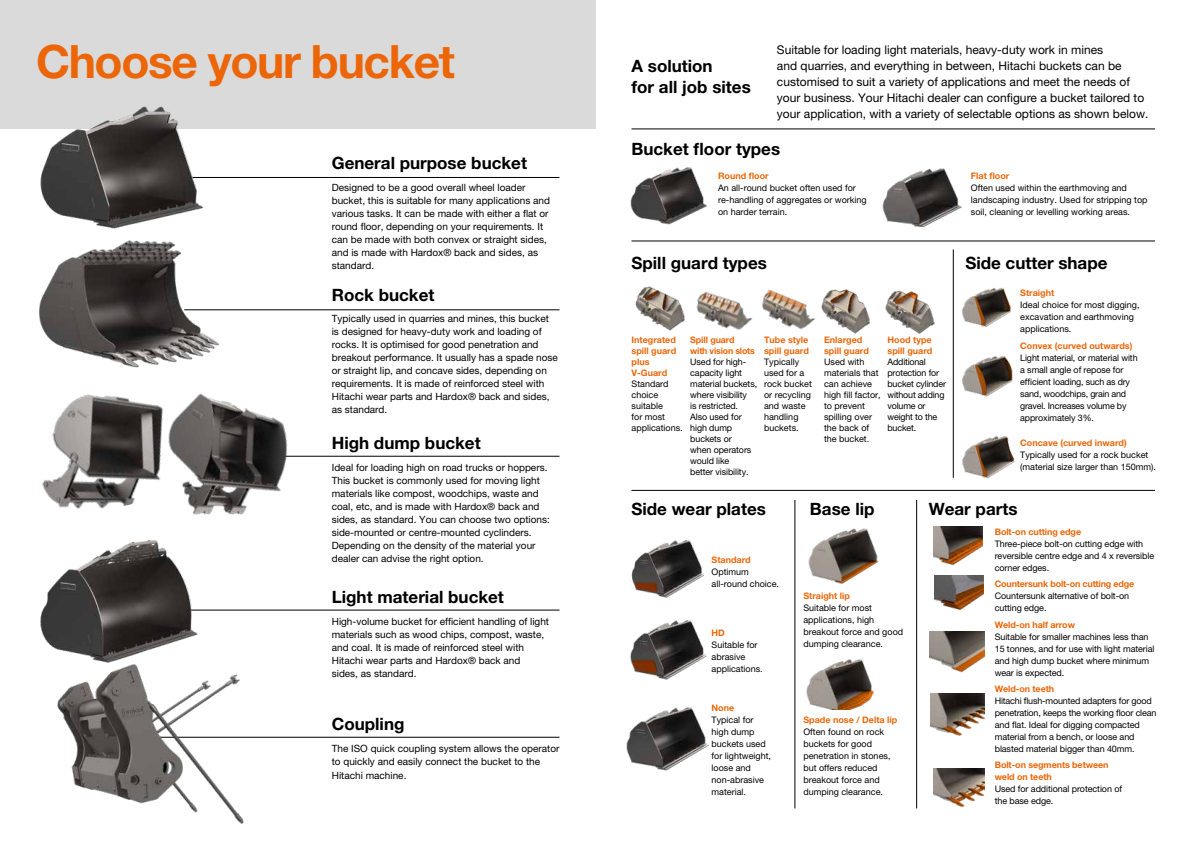
<style>
.page{position:relative;width:1191px;height:842px;background:#fff}
.page>*{position:absolute;margin:0;border:0;box-sizing:border-box;transform-origin:0 0}
.t1{font:700 46px "Helvetica Neue LT Pro";letter-spacing:-.03em;color:#ec6608}
.t2{font:700 17px "Helvetica Neue LT Pro";color:#000}
.t3{font:12px/16px "Helvetica Neue LT Pro";color:#000}
.t4{font:10px/13px "Helvetica Neue LT Pro";color:#000}
.t5{font:9px/12px "Helvetica Neue LT Pro";color:#000}
.t6{font:700 9px/11px "Helvetica Neue LT Pro";color:#ec6608}
.t7{font:9px/11px "Helvetica Neue LT Pro";letter-spacing:-.02em;color:#000}
.t8{font:700 9px/11px "Helvetica Neue LT Pro";letter-spacing:-.02em;color:#ec6608}
</style>
<div class="page">
<div style="left:0;top:0;width:595px;height:128px;background:#dadada"></div>
<hr style="left:168px;top:177px;width:391px;height:1px;background:#000">
<hr style="left:184px;top:309px;width:375px;height:1px;background:#000">
<hr style="left:631px;top:490px;width:524px;height:1px;background:#000">
<hr style="left:631px;top:240px;width:524px;height:1px;background:#000">
<hr style="left:631px;top:128px;width:524px;height:1px;background:#000">
<hr style="left:199px;top:456px;width:360px;height:1px;background:#000">
<hr style="left:131px;top:737px;width:428px;height:1px;background:#000">
<img style="left:4px;top:106px;width:220px;height:123px">
<img style="left:39px;top:240px;width:230px;height:119px">
<hr style="left:952px;top:249px;width:1px;height:229px;background:#000">
<hr style="left:794px;top:500px;width:1px;height:308px;background:#000">
<hr style="left:916px;top:500px;width:1px;height:308px;background:#000">
<hr style="left:184px;top:610px;width:375px;height:1px;background:#000">
<img style="left:962px;top:287px;width:50px;height:40px">
<img style="left:962px;top:436px;width:53px;height:43px">
<img style="left:962px;top:356px;width:51px;height:41px">
<img style="left:40px;top:540px;width:202px;height:120px">
<img style="left:57px;top:660px;width:203px;height:164px">
<img style="left:42px;top:394px;width:67px;height:115px">
<img style="left:109px;top:346px;width:210px;height:169px">
<img style="left:762px;top:289px;width:53px;height:41px">
<img style="left:808px;top:528px;width:70px;height:56px">
<img style="left:806px;top:659px;width:68px;height:50px">
<img style="left:626px;top:707px;width:83px;height:64px">
<img style="left:631px;top:540px;width:73px;height:58px">
<img style="left:630px;top:620px;width:77px;height:60px">
<img style="left:933px;top:527px;width:49px;height:39px">
<img style="left:933px;top:768px;width:51px;height:39px">
<img style="left:934px;top:575px;width:49px;height:35px">
<img style="left:930px;top:631px;width:54px;height:42px">
<img style="left:930px;top:694px;width:54px;height:42px">
<img style="left:821px;top:289px;width:49px;height:45px">
<img style="left:885px;top:290px;width:50px;height:44px">
<img style="left:882px;top:168px;width:80px;height:60px">
<img style="left:635px;top:286px;width:50px;height:45px">
<img style="left:630px;top:167px;width:77px;height:58px">
<img style="left:696px;top:291px;width:56px;height:39px">
<h1 class="t1" style="left:36px;top:33px;width:420px">Choose your bucket</h1>
<h2 class="t2" style="left:332px;top:153px;width:197px">General purpose bucket</h2>
<p class="t4" style="left:332px;top:181px;width:220px">Designed to be a good overall wheel loader bucket, this is suitable for many applications and various tasks. It can be made with either a flat or round floor, depending on your requirements. It can be made with both convex or straight sides, and is made with Hardox® back and sides, as standard.</p>
<h2 class="t2" style="left:332px;top:284px;width:104px">Rock bucket</h2>
<p class="t4" style="left:332px;top:312px;width:227px">Typically used in quarries and mines, this bucket is designed for heavy-duty work and loading of rocks. It is optimised for good penetration and breakout performance. It usually has a spade nose or straight lip, and concave sides, depending on requirements. It is made of reinforced steel with Hitachi wear parts and Hardox® back and sides, as standard.</p>
<h2 class="t2" style="left:332px;top:433px;width:150px">High dump bucket</h2>
<p class="t4" style="left:332px;top:461px;width:220px">Ideal for loading high on road trucks or hoppers.<br>This bucket is commonly used for moving light materials like compost, woodchips, waste and coal, etc, and is made with Hardox® back and sides, as standard. You can choose two options: side-mounted or centre-mounted cyclinders.<br>Depending on the density of the material your dealer can advise the right option.</p>
<h2 class="t2" style="left:332px;top:587px;width:174px">Light material bucket</h2>
<p class="t4" style="left:332px;top:615px;width:219px">High-volume bucket for efficient handling of light materials such as wood chips, compost, waste, and coal. It is made of reinforced steel with Hitachi wear parts and Hardox® back and sides, as standard.</p>
<h2 class="t2" style="left:332px;top:714px;width:74px">Coupling</h2>
<p class="t4" style="left:332px;top:742px;width:229px">The ISO quick coupling system allows the operator to quickly and easily connect the bucket to the</p>
<p class="t4" style="left:332px;top:769px;width:76px">Hitachi machine.</p>
<p class="t3" style="left:777px;top:41px;width:373px">Suitable for loading light materials, heavy-duty work in mines<br>and quarries, and everything in between, Hitachi buckets can be customised to suit a variety of applications and meet the needs of your business. Your Hitachi dealer can configure a bucket tailored to your application, with a variety of selectable options as shown below.</p>
<h2 class="t2" style="left:631px;top:139px;width:150px">Bucket floor types</h2>
<h2 class="t2" style="left:631px;top:55px;width:83px">A solution</h2>
<h2 class="t2" style="left:631px;top:76px;width:121px">for all job sites</h2>
<p class="t6" style="left:718px;top:170px;width:52px">Round floor</p>
<p class="t5" style="left:718px;top:182px;width:150px">An all-round bucket often used for re-handling of aggregates or working on harder terrain.</p>
<h2 class="t2" style="left:631px;top:252px;width:137px">Spill guard types</h2>
<p class="t6" style="left:631px;top:334px;width:46px">Integrated spill guard plus<br>V-Guard</p>
<p class="t5" style="left:631px;top:378px;width:53px;line-height:11px">Standard choice suitable<br>for most applications.</p>
<p class="t8" style="left:690px;top:334px;width:66px">Spill guard<br>with vision slots</p>
<p class="t5" style="left:690px;top:356px;width:68px;line-height:11px">Used for high&shy;capacity light material buckets, where visibility<br>is restricted.<br>Also used for high dump buckets or<br>when operators would like<br>better visibility.</p>
<p class="t6" style="left:764px;top:334px;width:46px">Tube style spill guard</p>
<p class="t5" style="left:764px;top:356px;width:49px;line-height:11px">Typically used for a rock bucket or recycling and waste handling buckets.</p>
<p class="t6" style="left:887px;top:334px;width:46px">Hood type spill guard</p>
<p class="t7" style="left:887px;top:356px;width:60px">Additional protection for bucket cylinder without adding volume or weight to the bucket.</p>
<p class="t6" style="left:824px;top:334px;width:46px">Enlarged spill guard</p>
<p class="t5" style="left:824px;top:356px;width:58px;line-height:11px">Used with materials that can achieve high fill factor, to prevent spilling over the back of the bucket.</p>
<p class="t6" style="left:971px;top:170px;width:40px">Flat floor</p>
<p class="t5" style="left:971px;top:182px;width:178px">Often used within the earthmoving and landscaping industry. Used for stripping top soil, cleaning or levelling working areas.</p>
<h2 class="t2" style="left:965px;top:252px;width:144px">Side cutter shape</h2>
<p class="t6" style="left:1020px;top:287px;width:36px">Straight</p>
<p class="t5" style="left:1020px;top:298px;width:121px">Ideal choice for most digging, excavation and earthmoving applications.</p>
<p class="t6" style="left:1020px;top:340px;width:114px">Convex (curved outwards)</p>
<p class="t5" style="left:1020px;top:351px;width:119px">Light material, or material with a small angle of repose for efficient loading, such as dry sand, woodchips, grain and gravel. Increases volume by approximately 3%.</p>
<p class="t6" style="left:1020px;top:437px;width:108px">Concave (curved inward)</p>
<p class="t5" style="left:1020px;top:449px;width:137px">Typically used for a rock bucket (material size larger than 150mm).</p>
<h2 class="t2" style="left:631px;top:498px;width:136px">Side wear plates</h2>
<p class="t6" style="left:711px;top:554px;width:41px">Standard</p>
<p class="t5" style="left:711px;top:565px;width:69px">Optimum all-round choice.</p>
<p class="t6" style="left:711px;top:627px;width:15px">HD</p>
<p class="t5" style="left:711px;top:638px;width:53px">Suitable for abrasive applications.</p>
<p class="t6" style="left:711px;top:702px;width:24px">None</p>
<p class="t5" style="left:711px;top:713px;width:61px">Typical for high dump buckets used for lightweight, loose and non-abrasive material.</p>
<h2 class="t2" style="left:810px;top:498px;width:66px">Base lip</h2>
<h2 class="t2" style="left:928px;top:498px;width:90px">Wear parts</h2>
<p class="t6" style="left:803px;top:590px;width:48px">Straight lip</p>
<p class="t5" style="left:803px;top:601px;width:101px">Suitable for most applications, high breakout force and good dumping clearance.</p>
<p class="t6" style="left:803px;top:714px;width:95px">Spade nose / Delta lip</p>
<p class="t5" style="left:803px;top:726px;width:89px">Often found on rock buckets for good penetration in stones, but offers reduced breakout force and dumping clearance.</p>
<p class="t6" style="left:994px;top:526px;width:88px">Bolt-on cutting edge</p>
<p class="t5" style="left:994px;top:538px;width:161px">Three-piece bolt-on cutting edge with reversible centre edge and 4 x reversible corner edges.</p>
<p class="t8" style="left:994px;top:578px;width:141px">Countersunk bolt-on cutting edge</p>
<p class="t5" style="left:994px;top:590px;width:136px">Countersunk alternative of bolt-on cutting edge.</p>
<p class="t6" style="left:994px;top:619px;width:82px">Weld-on half arrow</p>
<p class="t5" style="left:994px;top:630px;width:161px">Suitable for smaller machines less than 15 tonnes, and for use with light material and high dump bucket where minimum wear is expected.</p>
<p class="t6" style="left:994px;top:683px;width:61px">Weld-on teeth</p>
<p class="t5" style="left:994px;top:695px;width:163px">Hitachi flush-mounted adapters for good penetration, keeps the working floor clean and flat. Ideal for digging compacted material from a bench, or loose and blasted material bigger than 40mm.</p>
<p class="t6" style="left:994px;top:759px;width:115px;line-height:12px">Bolt-on segments between weld on teeth</p>
<p class="t5" style="left:994px;top:783px;width:129px">Used for additional protection of the base edge.</p>
</div>
